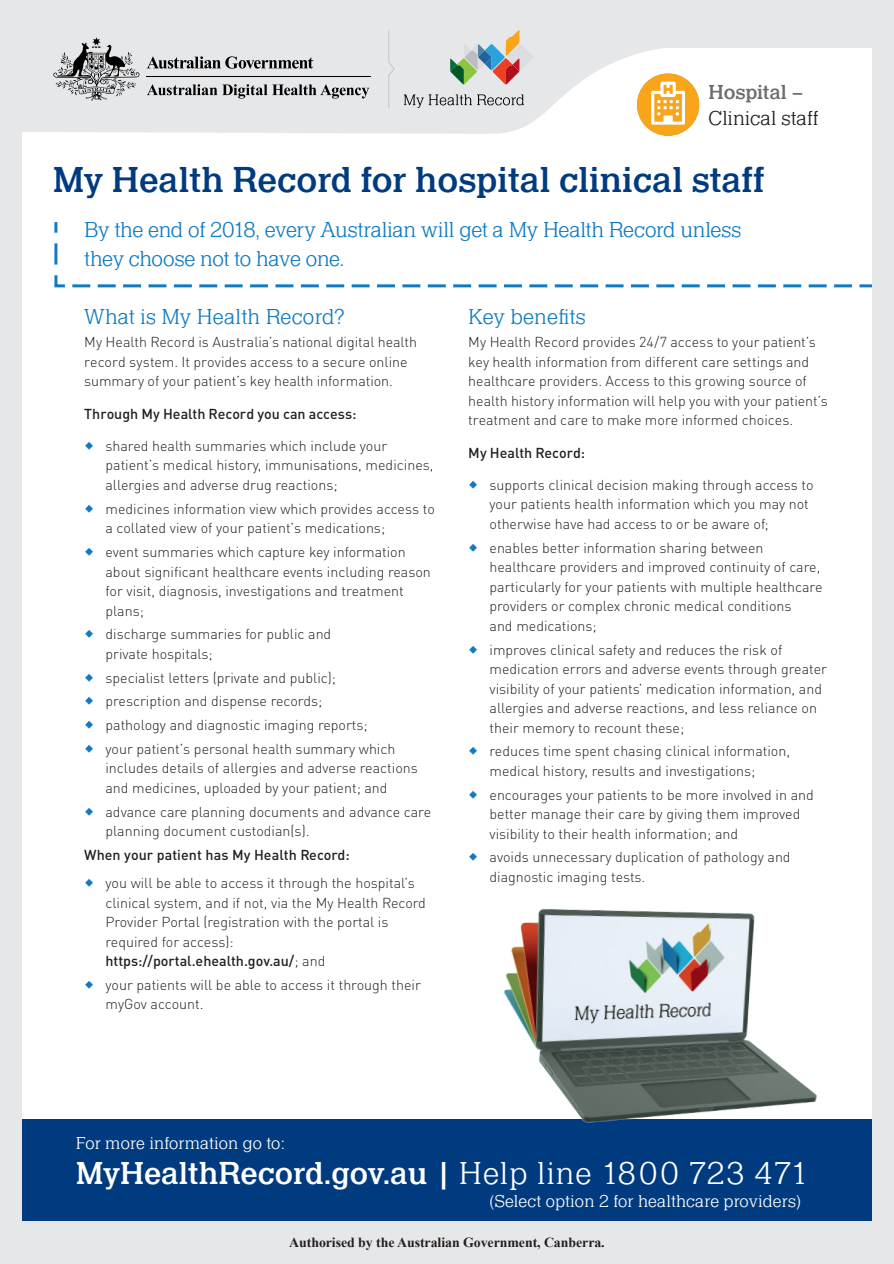
<style>
.page{position:relative;width:894px;height:1264px;background:#fff}
.page>*{position:absolute;margin:0;border:0;box-sizing:border-box;transform-origin:0 0}
.t1{font:500 37.5px "Quint URW";color:#013b7f}
.t2{font:500 33px "Quint URW";color:#fff}
._1__Heading_A{font:300 22.5px/28.5px "Quint URW";letter-spacing:-.02em;color:#107bc1}
._02_SUBBY_NOLINE{font:300 22.5px "Quint URW";letter-spacing:.005em;color:#107bc1}
._1__Heading_B{font:300 21.15px "Quint URW";letter-spacing:-.005em;color:#231f20}
._1__Heading_B-2{font:500 21.15px "Quint URW";letter-spacing:-.005em;color:#6c6d70}
.t3{font:300 18px "Quint URW";letter-spacing:.005em;color:#fff}
._3__Copy{font:300 14.25px/19.5px "DIN Pro";color:#231f20}
._3__Copy-2{font:500 14.25px "DIN Pro";color:#231f20}
._03__BODY_COPY{font:500 14.25px "DIN Pro";letter-spacing:.005em;color:#231f20}
._03__BODY_COPY-2{font:700 13.8px "Times New Roman";letter-spacing:-.005em;color:#231f20}
.s1{font-weight:500}
.s2{font-weight:700}
.s3{font-weight:300}
</style>
<div class="page">
<div style="left:0;top:1118px;width:893px;height:112px;background:#013b7f"></div>
<div style="left:0;top:0;width:893px;height:48px;background:#e6e7e9"></div>
<svg style="left:21px;top:48px;width:641px;height:88px;fill:#e6e7e9"></svg>
<svg style="left:147px;top:84px;width:222px;height:14px"></svg>
<svg style="left:147px;top:56px;width:166px;height:13px"></svg>
<svg style="left:53px;top:37px;width:86px;height:64px"></svg>
<hr style="left:147px;top:76px;width:224px;height:1px;background:#000">
<svg style="left:388px;top:30px;width:6px;height:78px"></svg>
<svg style="left:450px;top:30px;width:83px;height:55px"></svg>
<svg style="left:404px;top:94px;width:120px;height:14px"></svg>
<svg style="left:54px;top:222px;width:818px;height:66px"></svg>
<div style="left:0;top:0;width:21px;height:1242px;background:#e6e7e9"></div>
<div style="left:872px;top:0;width:21px;height:1245px;background:#e6e7e9"></div>
<div style="left:0;top:1220px;width:893px;height:43px;background:#e6e7e9"></div>
<svg style="left:633px;top:70px;width:67px;height:66px"></svg>
<img style="left:442px;top:908px;width:392px;height:215px">
<p class="_1__Heading_B-2" style="left:708px;top:80px;width:96px">Hospital –</p>
<p class="_1__Heading_B" style="left:708px;top:106px;width:111px">Clinical staff</p>
<p class="t1" style="left:53px;top:157px;width:712px">My Health Record for hospital clinical staff</p>
<p class="_1__Heading_A" style="left:84px;top:216px;width:658px">By the end of 2018, every Australian will get a My Health Record unless they choose not to have one.</p>
<p class="_02_SUBBY_NOLINE" style="left:468px;top:303px;width:119px">Key benefits</p>
<p class="_3__Copy" style="left:468px;top:331px;width:361px">My Health Record provides 24/7 access to your patient’s key health information from different care settings and healthcare providers. Access to this growing source of health history information will help you with your patient’s treatment and care to make more informed choices.</p>
<p class="_3__Copy-2" style="left:468px;top:441px;width:118px">My Health Record:</p>
<p class="_3__Copy" style="left:489px;top:474px;width:325px">supports clinical decision making through access to your patients health information which you may not otherwise have had access to or be aware of;</p>
<p class="_3__Copy" style="left:489px;top:537px;width:334px">enables better information sharing between healthcare providers and improved continuity of care, particularly for your patients with multiple healthcare providers or complex chronic medical conditions<br>and medications;</p>
<p class="_3__Copy" style="left:489px;top:638px;width:339px">improves clinical safety and reduces the risk of medication errors and adverse events through greater visibility of your patients’ medication information, and allergies and adverse reactions, and less reliance on their memory to recount these;</p>
<p class="_3__Copy" style="left:489px;top:740px;width:302px">reduces time spent chasing clinical information, medical history, results and investigations;</p>
<p class="_3__Copy" style="left:489px;top:783px;width:326px">encourages your patients to be more involved in and better manage their care by giving them improved visibility to their health information; and</p>
<p class="_3__Copy" style="left:489px;top:846px;width:302px">avoids unnecessary duplication of pathology and diagnostic imaging tests.</p>
<p class="_02_SUBBY_NOLINE" style="left:84px;top:303px;width:262px">What is My Health Record?</p>
<p class="_3__Copy" style="left:84px;top:331px;width:334px">My Health Record is Australia’s national digital health record system. It provides access to a secure online summary of your patient’s key health information.</p>
<p class="_3__Copy-2" style="left:84px;top:402px;width:274px">Through My Health Record you can access:</p>
<p class="_3__Copy" style="left:105px;top:435px;width:329px">shared health summaries which include your patient’s medical history, immunisations, medicines, allergies and adverse drug reactions;</p>
<p class="_3__Copy" style="left:105px;top:498px;width:331px">medicines information view which provides access to a collated view of your patient’s medications;</p>
<p class="_3__Copy" style="left:105px;top:541px;width:327px">event summaries which capture key information about significant healthcare events including reason for visit, diagnosis, investigations and treatment plans;</p>
<p class="_3__Copy" style="left:105px;top:623px;width:227px">discharge summaries for public and private hospitals;</p>
<p class="_3__Copy" style="left:105px;top:666px;width:232px">specialist letters (private and public);</p>
<p class="_3__Copy" style="left:105px;top:690px;width:218px">prescription and dispense records;</p>
<p class="_3__Copy" style="left:105px;top:714px;width:264px">pathology and diagnostic imaging reports;</p>
<p class="_3__Copy" style="left:105px;top:738px;width:314px">your patient’s personal health summary which includes details of allergies and adverse reactions and medicines, uploaded by your patient; and</p>
<p class="_3__Copy" style="left:105px;top:800px;width:327px">advance care planning documents and advance care planning document custodian(s).</p>
<p class="_03__BODY_COPY" style="left:84px;top:843px;width:267px">When your patient has My Health Record:</p>
<p class="_3__Copy" style="left:105px;top:872px;width:322px">you will be able to access it through the hospital’s clinical system, and if not, via the My Health Record Provider Portal (registration with the portal is required for access): <span class="s1">https://portal.ehealth.gov.au/</span>; and</p>
<p class="_3__Copy" style="left:105px;top:973px;width:317px">your patients will be able to access it through their myGov account.</p>
<p class="t3" style="left:76px;top:1132px;width:210px">For more information go to:</p>
<p class="t2" style="left:76px;top:1153px;width:734px">MyHealthRecord.gov.au <span class="s2">|</span> <span class="s3">Help line 1800 723 471</span></p>
<p class="t3" style="left:489px;top:1190px;width:313px">(Select option 2 for healthcare providers)</p>
<p class="_03__BODY_COPY-2" style="left:289px;top:1232px;width:317px">Authorised by the Australian Government, Canberra.</p>
</div>
